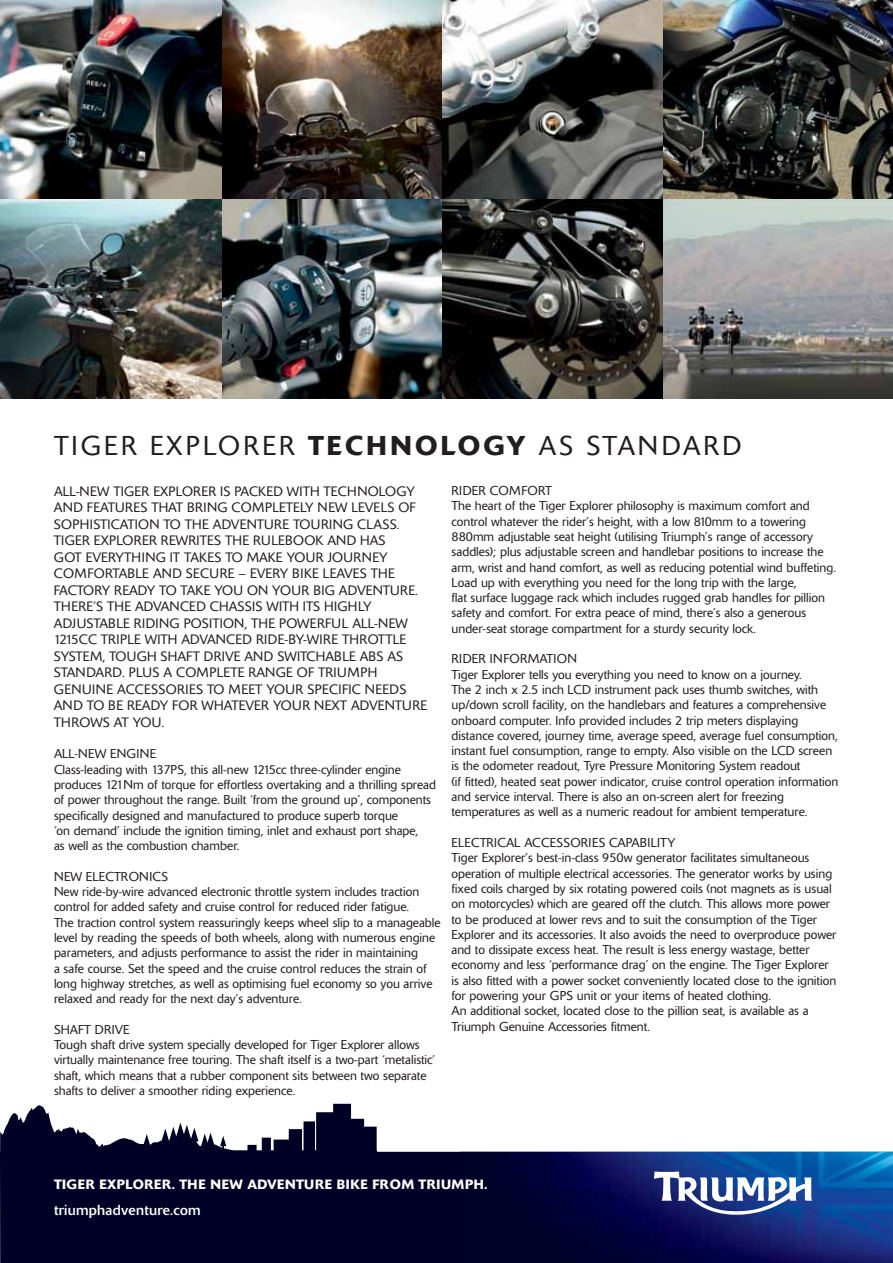
<style>
.page{position:relative;width:893px;height:1263px;background:#fff}
.page>*{position:absolute;margin:0;border:0;box-sizing:border-box;transform-origin:0 0}
.t1{font:300 27px "Delta";letter-spacing:.1em;color:#221e1f}
.t2{font:14.4px "Delta";letter-spacing:.02em;color:#fff}
.t3{font:300 13.5px/16.5px "Delta";letter-spacing:.02em;color:#221e1f}
.t4{font:500 13.35px "Delta";letter-spacing:.04em;color:#fff}
.t5{font:300 12.75px/15.3px "Delta";color:#221e1f}
.s1{font-weight:500}
</style>
<div class="page">
<svg style="left:0;top:1104px;width:893px;height:159px;fill:#000027"></svg>
<img style="left:460px;top:1152px;width:433px;height:111px">
<svg style="left:654px;top:1171px;width:158px;height:44px"></svg>
<img style="left:221px;top:0;width:672px;height:399px">
<img style="left:0;top:0;width:221px;height:199px">
<img style="left:0;top:199px;width:221px;height:199px">
<h1 class="t1" style="left:54px;top:430px;width:35px">TIGER</h1>
<h1 class="t1" style="left:150px;top:430px;width:17px">EXP</h1>
<h1 class="t1" style="left:203px;top:430px;width:519px">lorer <span class="s1">TECHNOLOGY</span> AS STANDARD</h1>
<p class="t3" style="left:54px;top:483px;width:375px">All-new Tiger Explorer is packed with technology and features that bring completely new levels of sophistication to the adventure touring class.<br>Tiger Explorer rewrites the rulebook and has<br>got everything it takes to make your journey comfortable and secure – every bike leaves the factory ready to take you on your big adventure.<br>There’s the advanced chassis with its highly adjustable riding position, the powerful all-new 1215cc triple with advanced ride-by-wire throttle system, tough shaft drive and switchable ABS as standard. Plus a complete range of Triumph Genuine Accessories to meet your specific needs and to be ready for whatever your next adventure throws at you.</p>
<p class="t5" style="left:54px;top:746px;width:35px">ALL-NEW</p>
<p class="t5" style="left:54px;top:746px;width:384px;text-indent:56px">ENGINE<br>Class-leading with 137PS, this all-new 1215cc three-cylinder engine produces 121Nm of torque for effortless overtaking and a thrilling spread of power throughout the range. Built ‘from the ground up’, components specifically designed and manufactured to produce superb torque<br>‘on demand’ include the ignition timing, inlet and exhaust port shape,<br>as well as the combustion chamber.</p>
<p class="t5" style="left:54px;top:869px;width:11px">NEW</p>
<p class="t5" style="left:86px;top:869px;width:8px">ELEC</p>
<p class="t5" style="left:54px;top:869px;width:388px;text-indent:60px">TRONICS<br>New ride-by-wire advanced electronic throttle system includes traction control for added safety and cruise control for reduced rider fatigue.<br>The traction control system reassuringly keeps wheel slip to a manageable level by reading the speeds of both wheels, along with numerous engine parameters, and adjusts performance to assist the rider in maintaining<br>a safe course. Set the speed and the cruise control reduces the strain of long highway stretches, as well as optimising fuel economy so you arrive relaxed and ready for the next day’s adventure.</p>
<p class="t5" style="left:54px;top:1022px;width:383px">SHAFT DRIVE<br>Tough shaft drive system specially developed for Tiger Explorer allows virtually maintenance free touring. The shaft itself is a two-part ‘metalistic’ shaft, which means that a rubber component sits between two separate shafts to deliver a smoother riding experience.</p>
<p class="t5" style="left:451px;top:483px;width:8px">RIDER</p>
<p class="t5" style="left:490px;top:483px;width:11px">COMFOR</p>
<p class="t5" style="left:451px;top:483px;width:386px;text-indent:94px">T<br>The heart of the Tiger Explorer philosophy is maximum comfort and control whatever the rider’s height, with a low 810mm to a towering 880mm adjustable seat height (utilising Triumph’s range of accessory saddles); plus adjustable screen and handlebar positions to increase the arm, wrist and hand comfort, as well as reducing potential wind buffeting.<br>Load up with everything you need for the long trip with the large,<br>flat surface luggage rack which includes rugged grab handles for pillion safety and comfort. For extra peace of mind, there’s also a generous under-seat storage compartment for a sturdy security lock.</p>
<p class="t5" style="left:451px;top:651px;width:8px">RIDER</p>
<p class="t5" style="left:490px;top:651px;width:10px">INFORM</p>
<p class="t5" style="left:451px;top:651px;width:352px;text-indent:88px">ATION<br>Tiger Explorer tells you everything you need to know on a journey.<br>The 2 inch x 2.5 inch LCD</p>
<p class="t5" style="left:451px;top:682px;width:388px;text-indent:143px">instrument pack uses thumb switches, with up/down scroll facility, on the handlebars and features a comprehensive onboard computer. Info provided includes 2 trip meters displaying distance covered, journey time, average speed, average fuel consumption, instant fuel consumption, range to empty. Also visible on the LCD</p>
<p class="t5" style="left:451px;top:743px;width:388px;text-indent:347px">screen is the odometer readout, Tyre Pressure Monitoring System readout<br>(if fitted), heated seat power indicator, cruise control operation information and service interval. There is also an on-screen alert for freezing temperatures as well as a numeric readout for ambient temperature.</p>
<p class="t5" style="left:451px;top:835px;width:8px">ELEC</p>
<p class="t5" style="left:480px;top:835px;width:61px">TRICAL ACCESSORIES</p>
<p class="t5" style="left:451px;top:835px;width:386px;text-indent:158px">CAPABILITY<br>Tiger Explorer’s best-in-class 950w generator facilitates simultaneous operation of multiple electrical accessories. The generator works by using fixed coils charged by six rotating powered coils (not magnets as is usual on motorcycles) which are geared off the clutch. This allows more power to be produced at lower revs and to suit the consumption of the Tiger Explorer and its accessories. It also avoids the need to overproduce power and to dissipate excess heat. The result is less energy wastage, better economy and less ‘performance drag’ on the engine. The Tiger Explorer is also fitted with a power socket conveniently located close to the ignition for powering your GPS</p>
<p class="t5" style="left:451px;top:988px;width:359px;text-indent:125px">unit or your items of heated clothing.<br>An additional socket, located close to the pillion seat, is available as a<br>Triumph Genuine Accessories fitment.</p>
<p class="t4" style="left:54px;top:1176px;width:435px">TIGER EXPLORER. THE NEW ADVENTURE BIKE FROM TRIUMPH.</p>
<p class="t2" style="left:54px;top:1202px;width:148px">triumphadventure.com</p>
</div>
